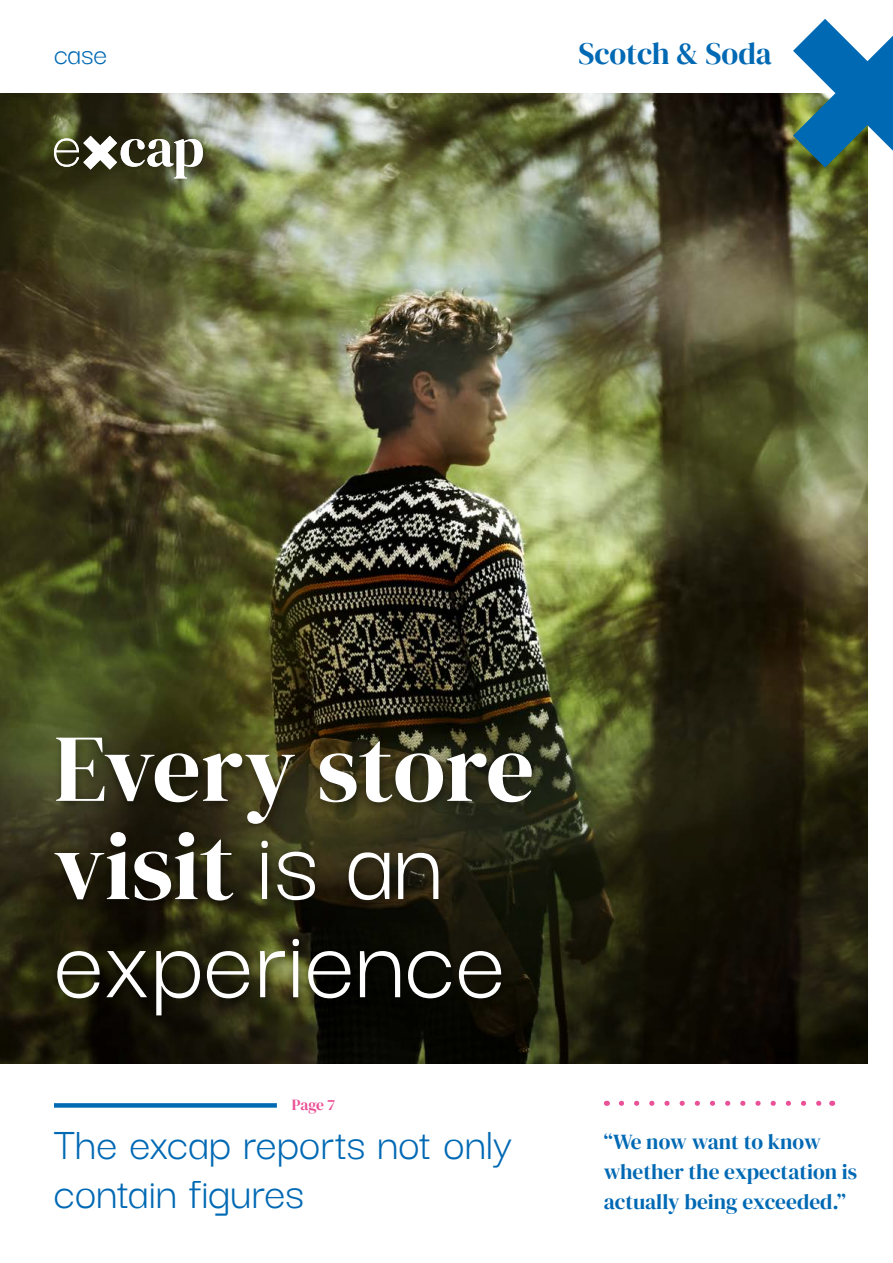
<style>
.page{position:relative;width:893px;height:1263px;background:#fff}
.page>*{position:absolute;margin:0;border:0;box-sizing:border-box;transform-origin:0 0}
.t1{font:113.7px "Darker Grotesque";color:#fff}
.t2{font:95.85px/98.2px "DM Serif Display";color:#fff}
.t3{font:48px/48.9px "Darker Grotesque";color:#0069b4}
.t4{font:31.5px "Darker Grotesque";color:#0069b4}
.t5{font:30.9px "DM Serif Display";letter-spacing:-.005em;color:#0069b4}
.t6{font:21.45px/30.2px "DM Serif Display";color:#0069b4}
.t7{font:15.45px "DM Serif Display";color:#ea5297}
.s1{font-family:"Darker Grotesque";font-size:113.7px}
</style>
<div class="page">
<img style="left:0;top:93px;width:867px;height:555px">
<svg style="left:793px;top:19px;width:100px;height:149px"></svg>
<div style="left:54px;top:1103px;width:223px;height:5px;background:#0069b4"></div>
<svg style="left:621px;top:1101px;width:201px;height:5px"></svg>
<div style="left:31px;top:114px;width:195px;height:87px;background:#000;opacity:.25"></div>
<svg style="left:54px;top:136px;width:149px;height:42px"></svg>
<svg style="left:0;top:648px;width:867px;height:415px;background:#282811"></svg>
<div style="left:48px;top:733px;width:493px;height:295px;background:#000;opacity:.46"></div>
<h3 class="t4" style="left:54px;top:31px;width:55px">case</h3>
<h3 class="t5" style="left:578px;top:36px;width:195px">Scotch &amp; Soda</h3>
<h2 class="t2" style="left:54px;top:720px;width:482px">Every store visit <span class="s1">is an</span></h2>
<h1 class="t1" style="left:54px;top:877px;width:454px">experience</h1>
<p class="t7" style="left:292px;top:1096px;width:45px">Page 7</p>
<h3 class="t3" style="left:54px;top:1116px;width:460px">The excap reports not only contain figures</h3>
<p class="t6" style="left:604px;top:1126px;width:255px">“We now want to know whether the expectation is actually being exceeded.”</p>
</div>
